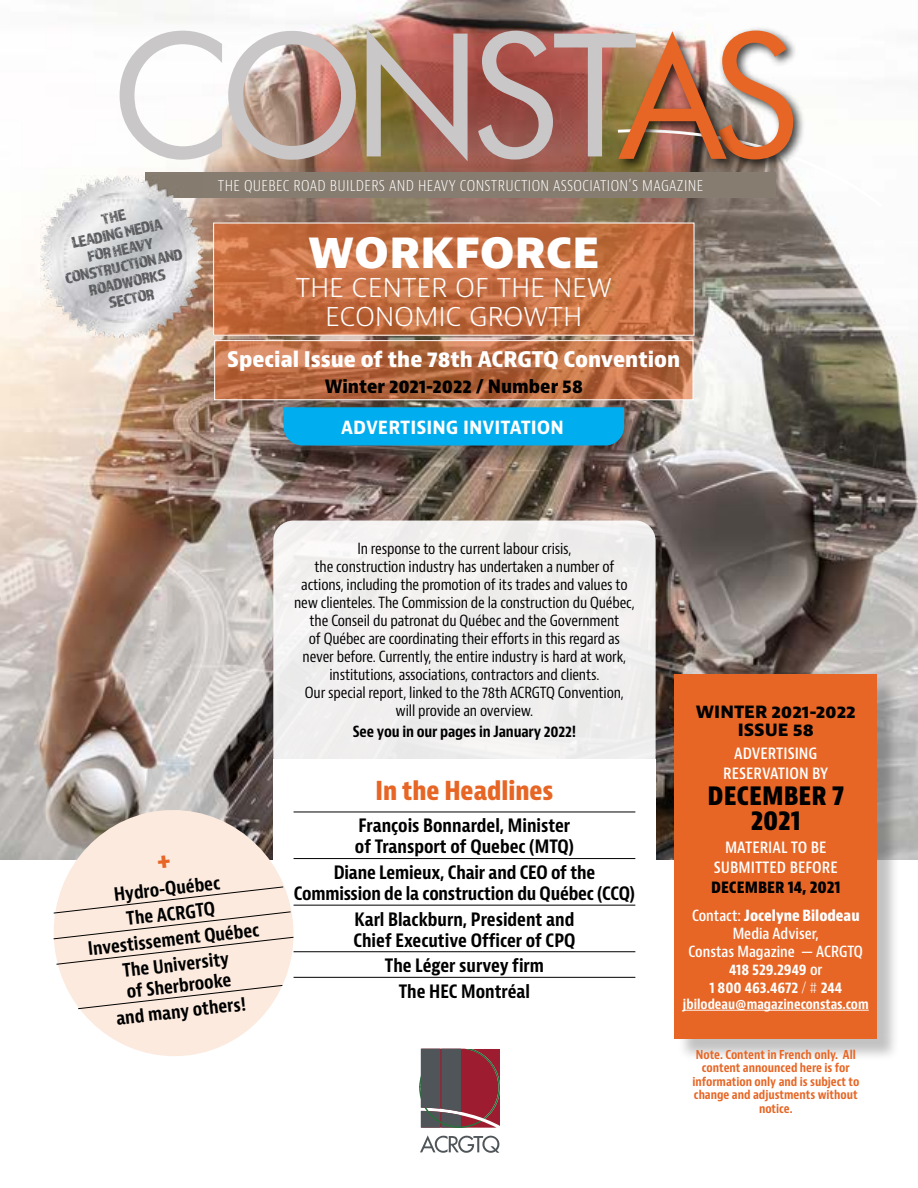
<style>
.page{position:relative;width:918px;height:1188px;background:#fff}
.page>*{position:absolute;margin:0;border:0;box-sizing:border-box;transform-origin:0 0}
.t1{font:800 44.25px "Bernina Sans";letter-spacing:-.01em;color:#fff}
.t2{font:300 27.45px/28.7px "Bernina Sans";letter-spacing:-.01em;color:#fff;text-align:center}
.t3{font:700 condensed 27px/25.5px "Bernino Sans";color:#000;text-align:center}
.t4{font:700 condensed 25.5px "Bernina Sans";color:#e76625}
.t5{font:700 condensed 21px "Bernino Sans";color:#fff}
.t6{font:700 condensed 19.35px "Bernino Sans";color:#fff}
.t7{font:700 condensed 18px/25.5px "Bernina Sans";letter-spacing:-.005em;color:#000;text-align:center}
.t8{font:700 condensed 18px "Bernino Sans";color:#000}
.t9{font:600 condensed 16.65px/20px "Bernino Sans";color:#fff;text-align:center}
.t10{font:700 condensed 16.65px "Bernino Sans";color:#000}
.t11{font:800 16.5px/18px "Bernino Sans";color:#000;text-align:center}
.t12{font:16.05px/16.6px "Almaq Rough";color:#58595b;text-align:center}
.t13{font:300 condensed 15.9px "Bernino Sans";letter-spacing:.02em;color:#fff}
.t14{font:condensed 15px/18px "Bernino Sans";letter-spacing:-.01em;color:#000;text-align:center}
.t15{font:600 condensed 15px/18px "Bernino Sans";color:#fff;text-align:center}
.t16{font:700 condensed 15px "Bernino Sans";letter-spacing:-.01em;color:#000}
.t17{font:700 condensed 13.5px "Bernino Sans";color:#fff}
.t18{font:700 condensed 12px/13.5px "Bernino Sans";color:#e76625;text-align:center}
.s1{font-weight:700}
.s2{font-weight:300}
</style>
<div class="page">
<img style="left:0;top:0;width:918px;height:860px">
<svg style="left:367px;top:29px;width:101px;height:132px"></svg>
<div style="left:714px;top:26px;width:92px;height:146px;background:#000;opacity:.75"></div>
<div style="left:145px;top:172px;width:631px;height:25px;background:#867c70"></div>
<div style="left:614px;top:27px;width:125px;height:144px;background:#fdfcfd"></div>
<svg style="left:478px;top:31px;width:407px;height:178px"></svg>
<svg style="left:120px;top:30px;width:237px;height:131px"></svg>
<svg style="left:420px;top:1135px;width:79px;height:18px"></svg>
<svg style="left:419px;top:1049px;width:81px;height:79px"></svg>
<svg style="left:216px;top:342px;width:475px;height:56px"></svg>
<div style="left:214px;top:340px;width:479px;height:60px;border:1px solid #fff"></div>
<div style="left:286px;top:410px;width:360px;height:59px;background:#000;opacity:.24"></div>
<div style="left:284px;top:407px;width:340px;height:39px;background:#00aeef"></div>
<img style="left:40px;top:176px;width:163px;height:161px">
<svg style="left:215px;top:225px;width:477px;height:109px"></svg>
<div style="left:213px;top:223px;width:481px;height:113px;border:1px solid #fff"></div>
<div style="left:677px;top:678px;width:222px;height:384px;background:#000;opacity:.24"></div>
<div style="left:674px;top:675px;width:203px;height:364px;background:#e76625"></div>
<hr style="left:683px;top:1010px;width:186px;height:1px;background:#fff">
<div style="left:273px;top:759px;width:383px;height:270px;background:#fff"></div>
<hr style="left:294px;top:812px;width:341px;height:1px;background:#000">
<hr style="left:294px;top:858px;width:341px;height:1px;background:#000">
<hr style="left:294px;top:905px;width:341px;height:1px;background:#000">
<hr style="left:294px;top:951px;width:341px;height:1px;background:#000">
<hr style="left:294px;top:977px;width:341px;height:1px;background:#000">
<div style="left:273px;top:521px;width:383px;height:238px;background:#f0efee"></div>
<svg style="left:47px;top:803px;width:253px;height:253px;fill:#fceade"></svg>
<svg style="left:53px;top:887px;width:241px;height:78px"></svg>
<svg style="left:78px;top:985px;width:205px;height:24px"></svg>
<svg style="left:158px;top:855px;width:13px;height:14px"></svg>
<p class="t12" style="left:53px;top:221px;width:122px;rotate:-12deg">THE<br>LEADING MEDIA<br>FOR HEAVY<br>CONSTRUCTION AND<br>ROADWORKS<br>SECTOR</p>
<p class="t13" style="left:218px;top:175px;width:487px">THE QUEBEC ROAD BUILDERS AND HEAVY CONSTRUCTION ASSOCIATION’S MAGAZINE</p>
<h1 class="t1" style="left:308px;top:223px;width:294px">WORKFORCE</h1>
<h2 class="t2" style="left:295px;top:273px;width:318px">THE CENTER OF THE NEW<br>ECONOMIC GROWTH</h2>
<h3 class="t5" style="left:227px;top:346px;width:455px">Special Issue of the 78th ACRGTQ Convention</h3>
<p class="t8" style="left:325px;top:375px;width:260px">Winter 2021-2022 / Number 58</p>
<p class="t6" style="left:341px;top:415px;width:224px">ADVERTISING INVITATION</p>
<p class="t7" style="left:82px;top:885px;width:174px;rotate:-6deg">Hydro-Québec<br>The ACRGTQ<br>Investissement Québec<br>The University</p>
<p class="t7" style="left:112px;top:980px;width:132px;rotate:-6deg">of Sherbrooke and many others!</p>
<p class="t14" style="left:294px;top:540px;width:342px">In response to the current labour crisis,<br>the construction industry has undertaken a number of actions, including the promotion of its trades and values to new clienteles. The Commission de la construction du Québec, the Conseil du patronat du Québec and the Government<br>of Québec are coordinating their efforts in this regard as never before. Currently, the entire industry is hard at work, institutions, associations, contractors and clients.<br>Our special report, linked to the 78th ACRGTQ Convention, will provide an overview.</p>
<p class="t16" style="left:353px;top:723px;width:225px">See you in our pages in January 2022!</p>
<h3 class="t4" style="left:375px;top:775px;width:180px">In the Headlines</h3>
<p class="t7" style="left:355px;top:816px;width:220px;line-height:21px;text-align:left">François Bonnardel, Minister of Transport of Quebec (MTQ)</p>
<p class="t7" style="left:294px;top:862px;width:343px;line-height:21px">Diane Lemieux, Chair and CEO of the<br>Commission de la construction du Québec (CCQ)</p>
<p class="t7" style="left:353px;top:909px;width:224px;line-height:21px;text-align:left">Karl Blackburn, President and<br>Chief Executive Officer of CPQ</p>
<p class="t7" style="left:385px;top:953px;width:161px">The Léger survey firm<br>The HEC Montréal</p>
<p class="t11" style="left:696px;top:703px;width:161px">WINTER 2021-2022<br>ISSUE 58</p>
<p class="t9" style="left:723px;top:744px;width:107px">ADVERTISING<br>RESERVATION BY</p>
<h3 class="t3" style="left:707px;top:783px;width:138px">DECEMBER 7<br>2021</h3>
<p class="t9" style="left:714px;top:837px;width:125px">MATERIAL TO BE<br>SUBMITTED BEFORE</p>
<p class="t10" style="left:711px;top:877px;width:131px">DECEMBER 14, 2021</p>
<p class="t15" style="left:689px;top:907px;width:176px">Contact: <span class="s1">Jocelyne Bilodeau<br></span>Media Adviser,<br>Constas Magazine — ACRGTQ<br><span class="s1">418 529.2949</span> or<br><span class="s1">1 800 463.4672</span> <span class="s2">/ #</span> <span class="s1">244</span></p>
<p class="t17" style="left:683px;top:996px;width:187px">jbilodeau@magazineconstas.com</p>
<p class="t18" style="left:692px;top:1048px;width:169px">Note. Content in French only. All content announced here is for information only and is subject to change and adjustments without notice.</p>
</div>
